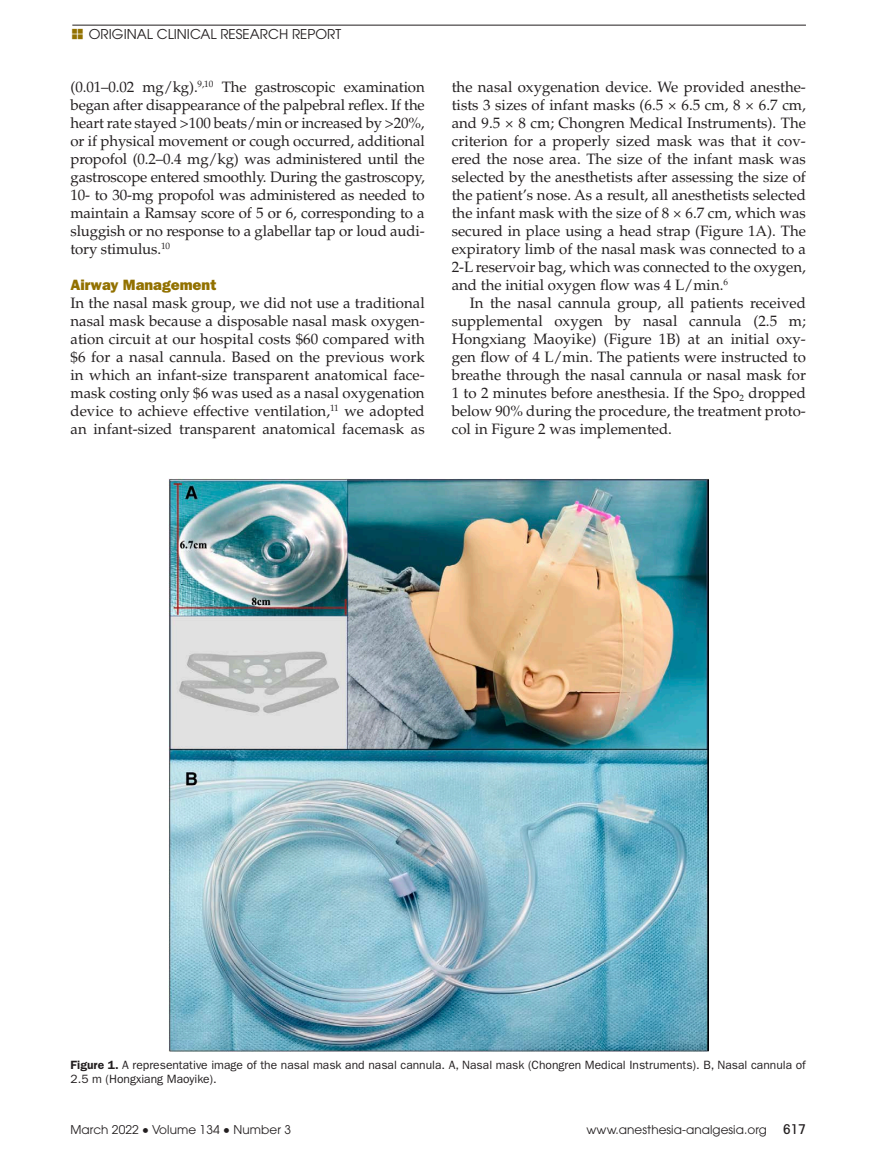
<style>
.page{position:relative;width:878px;height:1175px;background:#fff}
.page>*{position:absolute;margin:0;border:0;box-sizing:border-box;transform-origin:0 0}
.t1{font:15px/18px "Palatino LT Std";color:#231f20;text-align:justify}
.t2{font:15px "ITC Franklin Gothic Std Hvy";color:#927100}
.t3{font:13.5px "Avant Garde";color:#231f20}
.t4{font:12px/13.5px "ITC Franklin Gothic Std";color:#231f20}
.t5{font:12px "Avant Garde";letter-spacing:.005em;color:#231f20}
.s1{font-weight:600}
.s2{font-family:"Gandhari Unicode";font-size:18.75px}
.s3{font-weight:500;font-stretch:condensed;font-size:13.5px}
</style>
<div class="page">
<hr style="left:72px;top:25px;width:733px;height:1px;background:#231f20">
<img style="left:168px;top:478px;width:540px;height:574px">
<p class="t3" style="left:89px;top:26px;width:254px">Original Clinical Research Report</p>
<p class="t1" style="left:70px;top:78px;width:356px">(0.01–0.02 mg/kg).<sup>9,10</sup> The gastroscopic examination began after disappearance of the palpebral reflex. If the heart rate stayed &gt;100 beats/min or increased by &gt;20%, or if physical movement or cough occurred, additional propofol (0.2–0.4 mg/kg) was administered until the gastroscope entered smoothly. During the gastroscopy, 10- to 30-mg propofol was administered as needed to maintain a Ramsay score of 5 or 6, corresponding to a sluggish or no response to a glabellar tap or loud audi&shy;tory stimulus.<sup>10</sup></p>
<p class="t2" style="left:70px;top:276px;width:147px">Airway Management</p>
<p class="t1" style="left:70px;top:294px;width:356px">In the nasal mask group, we did not use a traditional nasal mask because a disposable nasal mask oxygen&shy;ation circuit at our hospital costs $60 compared with $6 for a nasal cannula. Based on the previous work in which an infant-size transparent anatomical face&shy;mask costing only $6 was used as a nasal oxygenation device to achieve effective ventilation,<sup>11</sup> we adopted an infant-sized transparent anatomical facemask as</p>
<p class="t1" style="left:451px;top:78px;width:356px">the nasal oxygenation device. We provided anesthe&shy;tists 3 sizes of infant masks (6.5 × 6.5 cm, 8 × 6.7 cm, and 9.5 × 8 cm; Chongren Medical Instruments). The criterion for a properly sized mask was that it cov&shy;ered the nose area. The size of the infant mask was selected by the anesthetists after assessing the size of the patient’s nose. As a result, all anesthetists selected the infant mask with the size of 8 × 6.7 cm, which was secured in place using a head strap (Figure 1A). The expiratory limb of the nasal mask was connected to a 2-L reservoir bag, which was connected to the oxygen, and the initial oxygen flow was 4 L/min.<sup>6</sup></p>
<p class="t1" style="left:451px;top:294px;width:356px;text-indent:18px">In the nasal cannula group, all patients received supplemental oxygen by nasal cannula (2.5 m; Hongxiang Maoyike) (Figure 1B) at an initial oxy&shy;gen flow of 4 L/min. The patients were instructed to breathe through the nasal cannula or nasal mask for 1 to 2 minutes before anesthesia. If the Spo<sub>2</sub> dropped below 90% during the procedure, the treatment proto&shy;col in Figure 2 was implemented.</p>
<p class="t4" style="left:70px;top:1058px;width:736px"><span class="s1">Figure 1.</span> A representative image of the nasal mask and nasal cannula. A, Nasal mask (Chongren Medical Instruments). B, Nasal cannula of<br>2.5 m (Hongxiang Maoyike).</p>
<p class="t5" style="left:70px;top:1123px;width:222px">March 2022 <span class="s2">•</span> Volume 134 <span class="s2">•</span> Number 3</p>
<p class="t5" style="left:586px;top:1123px;width:221px">www.anesthesia-analgesia.org <span class="s3">617</span></p>
</div>
